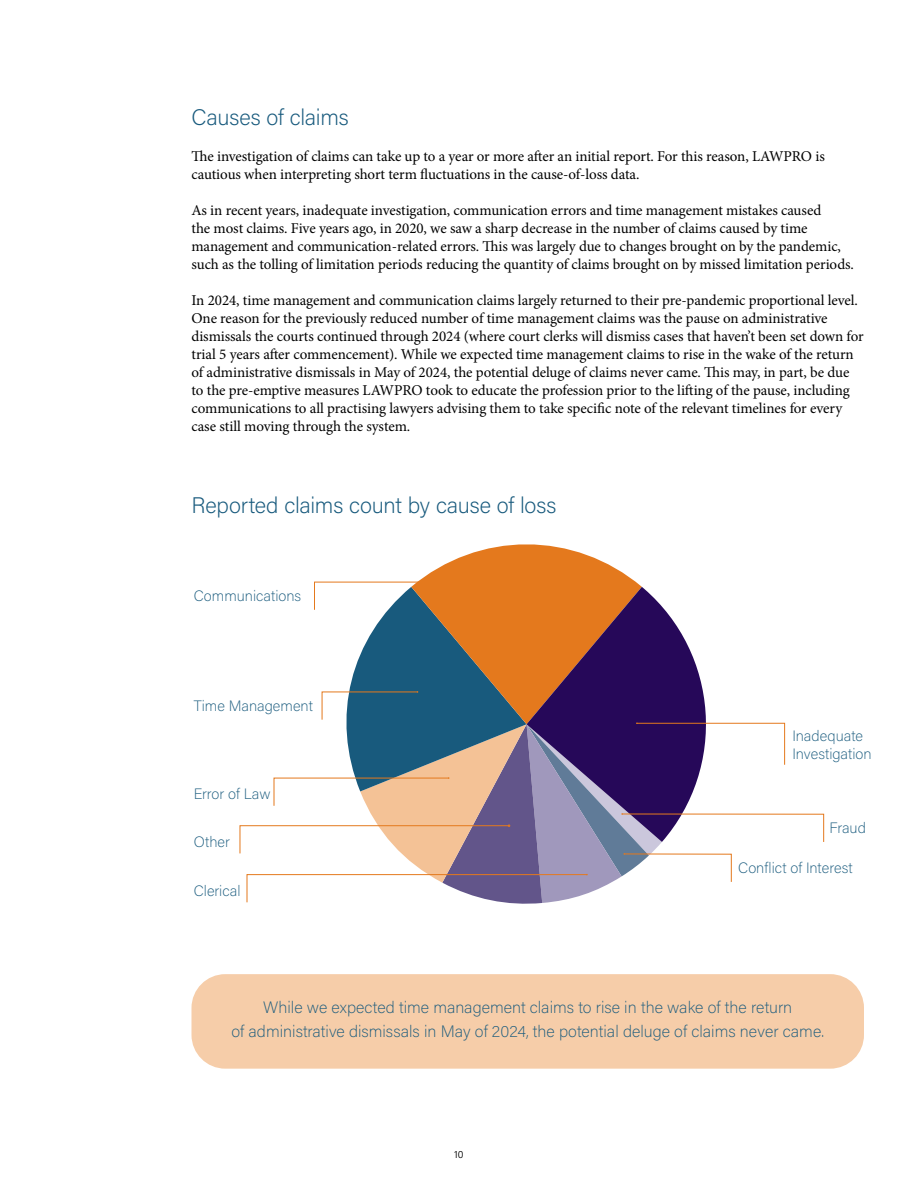
<style>
.page{position:relative;width:918px;height:1188px;background:#fff}
.page>*{position:absolute;margin:0;border:0;box-sizing:border-box;transform-origin:0 0}
.H2_Head_Light{font:22.5px "Acumin Variable Concept";letter-spacing:-.01em;color:#185a7d}
.Call_out{font:16.5px/24px "Acumin Variable Concept";color:#185a7d;text-align:center}
.Body_Text{font:15px/18px "Minion Pro";letter-spacing:-.005em;color:#000}
.t1{font:15px/18px "Acumin Variable Concept";color:#185a7d}
.t2{font:10.5px "Acumin Variable Concept";color:#000}
</style>
<div class="page">
<div style="left:192px;top:974px;width:672px;height:95px;background:#f6cda9;border-radius:34px"></div>
<svg style="left:418px;top:544px;width:217px;height:37px;fill:#e4791d"></svg>
<svg style="left:240px;top:581px;width:584px;height:323px"></svg>
<h2 class="H2_Head_Light" style="left:192px;top:101px;width:159px">Causes of claims</h2>
<p class="Body_Text" style="left:192px;top:147px;width:635px">The investigation of claims can take up to a year or more after an initial report. For this reason, LAWPRO is cautious when interpreting short term fluctuations in the cause-of-loss data.</p>
<p class="Body_Text" style="left:192px;top:201px;width:664px">As in recent years, inadequate investigation, communication errors and time management mistakes caused<br>the most claims. Five years ago, in 2020, we saw a sharp decrease in the number of claims caused by time management and communication-related errors. This was largely due to changes brought on by the pandemic, such as the tolling of limitation periods reducing the quantity of claims brought on by missed limitation periods.</p>
<p class="Body_Text" style="left:192px;top:291px;width:674px">In 2024, time management and communication claims largely returned to their pre-pandemic proportional level.<br>One reason for the previously reduced number of time management claims was the pause on administrative dismissals the courts continued through 2024 (where court clerks will dismiss cases that haven’t been set down for trial 5 years after commencement). While we expected time management claims to rise in the wake of the return of administrative dismissals in May of 2024, the potential deluge of claims never came. This may, in part, be due to the pre-emptive measures LAWPRO took to educate the profession prior to the lifting of the pause, including communications to all practising lawyers advising them to take specific note of the relevant timelines for every case still moving through the system.</p>
<h2 class="H2_Head_Light" style="left:192px;top:490px;width:367px">Reported claims count by cause of loss</h2>
<p class="t1" style="left:194px;top:587px;width:109px">Communications</p>
<p class="t1" style="left:194px;top:697px;width:121px">Time Management</p>
<p class="t1" style="left:194px;top:784px;width:78px">Error of Law</p>
<p class="t1" style="left:194px;top:832px;width:38px">Other</p>
<p class="t1" style="left:194px;top:881px;width:48px">Clerical</p>
<p class="t1" style="left:792px;top:726px;width:81px">Inadequate<br>Investigation</p>
<p class="t1" style="left:829px;top:818px;width:38px">Fraud</p>
<p class="t1" style="left:738px;top:859px;width:116px">Conflict of Interest</p>
<p class="Call_out" style="left:231px;top:995px;width:594px">While we expected time management claims to rise in the wake of the return<br>of administrative dismissals in May of 2024, the potential deluge of claims never came.</p>
<p class="t2" style="left:454px;top:1147px;width:11px">10</p>
</div>
